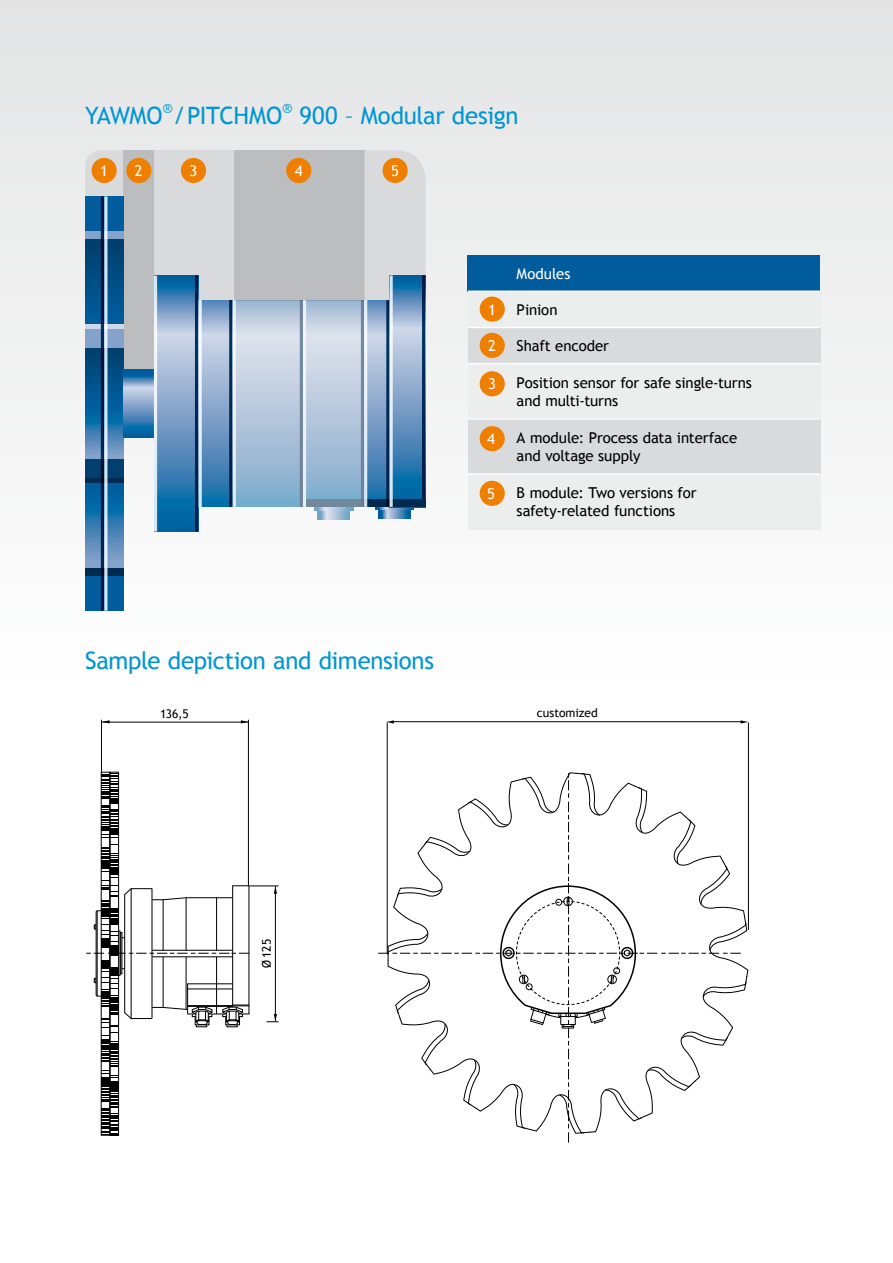
<style>
.page{position:relative;width:893px;height:1263px;background:#fff}
.page>*{position:absolute;margin:0;border:0;box-sizing:border-box;transform-origin:0 0}
.t1{font:24px "Trebuchet MS";letter-spacing:-.015em;color:#0096d2}
.t2{font:15px/18px "Trebuchet MS";letter-spacing:-.005em;color:#000}
.t3{font:15px "Trebuchet MS";color:#fff}
.t4{font:13.95px "Trebuchet MS";color:#0096d2}
.t5{font:12px "Trebuchet MS";color:#000}
</style>
<div class="page">
<div style="left:0;top:0;width:893px;height:1205px;background:linear-gradient(to bottom,#e8e9ea,#fff)"></div>
<svg style="left:86px;top:773px;width:164px;height:363px"></svg>
<svg style="left:274px;top:887px;width:3px;height:7px"></svg>
<svg style="left:241px;top:720px;width:7px;height:2px"></svg>
<svg style="left:102px;top:720px;width:8px;height:2px"></svg>
<hr style="left:249px;top:886px;width:30px;height:1px;background:#000">
<hr style="left:102px;top:722px;width:146px;height:1px;background:#000">
<svg style="left:267px;top:1014px;width:12px;height:8px"></svg>
<hr style="left:275px;top:886px;width:1px;height:135px;background:#000">
<hr style="left:248px;top:720px;width:1px;height:166px;background:#000">
<hr style="left:101px;top:720px;width:1px;height:52px;background:#000">
<svg style="left:378px;top:772px;width:371px;height:370px"></svg>
<hr style="left:392px;top:721px;width:350px;height:1px;background:#000">
<svg style="left:85px;top:150px;width:38px;height:46px"></svg>
<div style="left:123px;top:150px;width:31px;height:257px;background:#bbbdbe"></div>
<div style="left:233px;top:150px;width:132px;height:151px;background:#bbbdbe"></div>
<div style="left:154px;top:150px;width:79px;height:257px;background:#d9dadb"></div>
<div style="left:365px;top:150px;width:61px;height:257px;background:#d9dadb"></div>
<svg style="left:318px;top:510px;width:32px;height:9px"></svg>
<svg style="left:314px;top:507px;width:39px;height:3px"></svg>
<svg style="left:306px;top:300px;width:55px;height:207px;background:#b4c7dc"></svg>
<svg style="left:236px;top:300px;width:64px;height:207px;background:#b1c6db"></svg>
<hr style="left:233px;top:300px;width:3px;height:207px;background:#cfd8e9">
<hr style="left:300px;top:300px;width:3px;height:207px;background:#003f6e">
<hr style="left:303px;top:300px;width:3px;height:207px;background:#cfd8e9">
<div style="left:307px;top:499px;width:59px;height:8px;background:#72899d"></div>
<hr style="left:361px;top:300px;width:3px;height:207px;background:#003f6e">
<div style="left:85px;top:196px;width:38px;height:415px;background:#005c9c"></div>
<div style="left:85px;top:231px;width:38px;height:9px;background:#84a3ca"></div>
<svg style="left:85px;top:240px;width:38px;height:84px"></svg>
<svg style="left:85px;top:348px;width:38px;height:56px"></svg>
<div style="left:85px;top:329px;width:38px;height:19px;background:#84a3ca"></div>
<div style="left:85px;top:324px;width:38px;height:5px;background:#cfd8e9"></div>
<div style="left:85px;top:567px;width:38px;height:9px;background:#002a50"></div>
<svg style="left:85px;top:483px;width:38px;height:84px"></svg>
<svg style="left:85px;top:404px;width:38px;height:55px"></svg>
<div style="left:85px;top:459px;width:38px;height:19px;background:#003f6e"></div>
<div style="left:85px;top:478px;width:38px;height:5px;background:#002a50"></div>
<svg style="left:123px;top:369px;width:31px;height:69px;background:#578fbd"></svg>
<svg style="left:157px;top:276px;width:38px;height:255px;background:#6597c2"></svg>
<svg style="left:198px;top:300px;width:35px;height:207px;background:#7ba1c8"></svg>
<hr style="left:195px;top:275px;width:3px;height:256px;background:#003f6e">
<hr style="left:229px;top:300px;width:3px;height:207px;background:#003f6e">
<hr style="left:199px;top:300px;width:3px;height:207px;background:#cfd8e9">
<hr style="left:154px;top:276px;width:3px;height:255px;background:#cfd8e9">
<hr style="left:101px;top:196px;width:3px;height:415px;background:#003f6e">
<hr style="left:104px;top:196px;width:3px;height:415px;background:#cfd8e9">
<svg style="left:379px;top:510px;width:31px;height:9px"></svg>
<svg style="left:375px;top:507px;width:39px;height:3px"></svg>
<svg style="left:389px;top:276px;width:33px;height:223px;background:#6999c3"></svg>
<svg style="left:367px;top:300px;width:19px;height:199px;background:#80a4ca"></svg>
<hr style="left:422px;top:275px;width:3px;height:232px;background:#003f6e">
<div style="left:364px;top:499px;width:61px;height:8px;background:#002a50"></div>
<hr style="left:364px;top:300px;width:3px;height:207px;background:#cfd8e9">
<hr style="left:386px;top:300px;width:3px;height:206px;background:#003f6e">
<hr style="left:390px;top:275px;width:3px;height:232px;background:#cfd8e9">
<div style="left:92px;top:158px;width:25px;height:25px;background:#ee7f00;border-radius:50%"></div>
<div style="left:126px;top:158px;width:25px;height:25px;background:#ee7f00;border-radius:50%"></div>
<div style="left:181px;top:158px;width:25px;height:25px;background:#ee7f00;border-radius:50%"></div>
<div style="left:286px;top:158px;width:25px;height:25px;background:#ee7f00;border-radius:50%"></div>
<div style="left:383px;top:158px;width:25px;height:25px;background:#ee7f00;border-radius:50%"></div>
<div style="left:468px;top:291px;width:353px;height:37px;background:#eceded"></div>
<div style="left:468px;top:474px;width:353px;height:56px;background:#eceded"></div>
<div style="left:468px;top:363px;width:353px;height:56px;background:#eceded"></div>
<div style="left:468px;top:328px;width:353px;height:35px;background:#d9dadb"></div>
<div style="left:468px;top:419px;width:353px;height:55px;background:#d9dadb"></div>
<div style="left:468px;top:255px;width:352px;height:36px;background:#005c9c"></div>
<hr style="left:468px;top:291px;width:352px;height:1px;background:#fff">
<hr style="left:468px;top:327px;width:352px;height:1px;background:#fff">
<hr style="left:468px;top:363px;width:352px;height:1px;background:#fff">
<hr style="left:468px;top:418px;width:352px;height:2px;background:#fff">
<hr style="left:468px;top:473px;width:352px;height:2px;background:#fff">
<div style="left:480px;top:297px;width:25px;height:25px;background:#ee7f00;border-radius:50%"></div>
<div style="left:480px;top:333px;width:25px;height:25px;background:#ee7f00;border-radius:50%"></div>
<div style="left:480px;top:371px;width:25px;height:25px;background:#ee7f00;border-radius:50%"></div>
<div style="left:480px;top:426px;width:25px;height:25px;background:#ee7f00;border-radius:50%"></div>
<div style="left:480px;top:481px;width:25px;height:25px;background:#ee7f00;border-radius:50%"></div>
<svg style="left:741px;top:720px;width:7px;height:3px"></svg>
<svg style="left:386px;top:720px;width:8px;height:3px"></svg>
<hr style="left:387px;top:722px;width:1px;height:232px;background:#000">
<hr style="left:748px;top:722px;width:1px;height:208px;background:#000">
<p class="t4" style="left:163px;top:100px;width:11px">®</p>
<p class="t4" style="left:282px;top:100px;width:11px">®</p>
<h1 class="t1" style="left:299px;top:101px;width:220px">900 – Modular design</h1>
<h1 class="t1" style="left:85px;top:101px;width:199px">YAWMO /PITCHMO</h1>
<p class="t3" style="left:100px;top:162px;width:9px">1</p>
<p class="t3" style="left:135px;top:162px;width:9px">2</p>
<p class="t3" style="left:190px;top:162px;width:9px">3</p>
<p class="t3" style="left:295px;top:162px;width:9px">4</p>
<p class="t3" style="left:391px;top:162px;width:9px">5</p>
<h1 class="t1" style="left:85px;top:646px;width:351px">Sample depiction and dimensions</h1>
<p class="t5" style="left:160px;top:707px;width:30px">136,5</p>
<p class="t3" style="left:488px;top:300px;width:9px">1</p>
<p class="t3" style="left:488px;top:337px;width:9px">2</p>
<p class="t3" style="left:488px;top:375px;width:9px">3</p>
<p class="t3" style="left:487px;top:430px;width:9px">4</p>
<p class="t3" style="left:487px;top:485px;width:9px">5</p>
<p class="t3" style="left:517px;top:265px;width:55px">Modules</p>
<p class="t2" style="left:517px;top:301px;width:42px">Pinion</p>
<p class="t2" style="left:517px;top:337px;width:94px">Shaft encoder</p>
<p class="t2" style="left:517px;top:374px;width:237px">Position sensor for safe single-turns and multi-turns</p>
<p class="t2" style="left:517px;top:429px;width:222px">A module: Process data interface and voltage supply</p>
<p class="t2" style="left:517px;top:484px;width:181px">B module: Two versions for safety-related functions</p>
<p class="t5" style="left:537px;top:706px;width:63px">customized</p>
<p class="t5" style="left:260px;top:968px;width:30px;rotate:-90deg">Ø 125</p>
</div>
